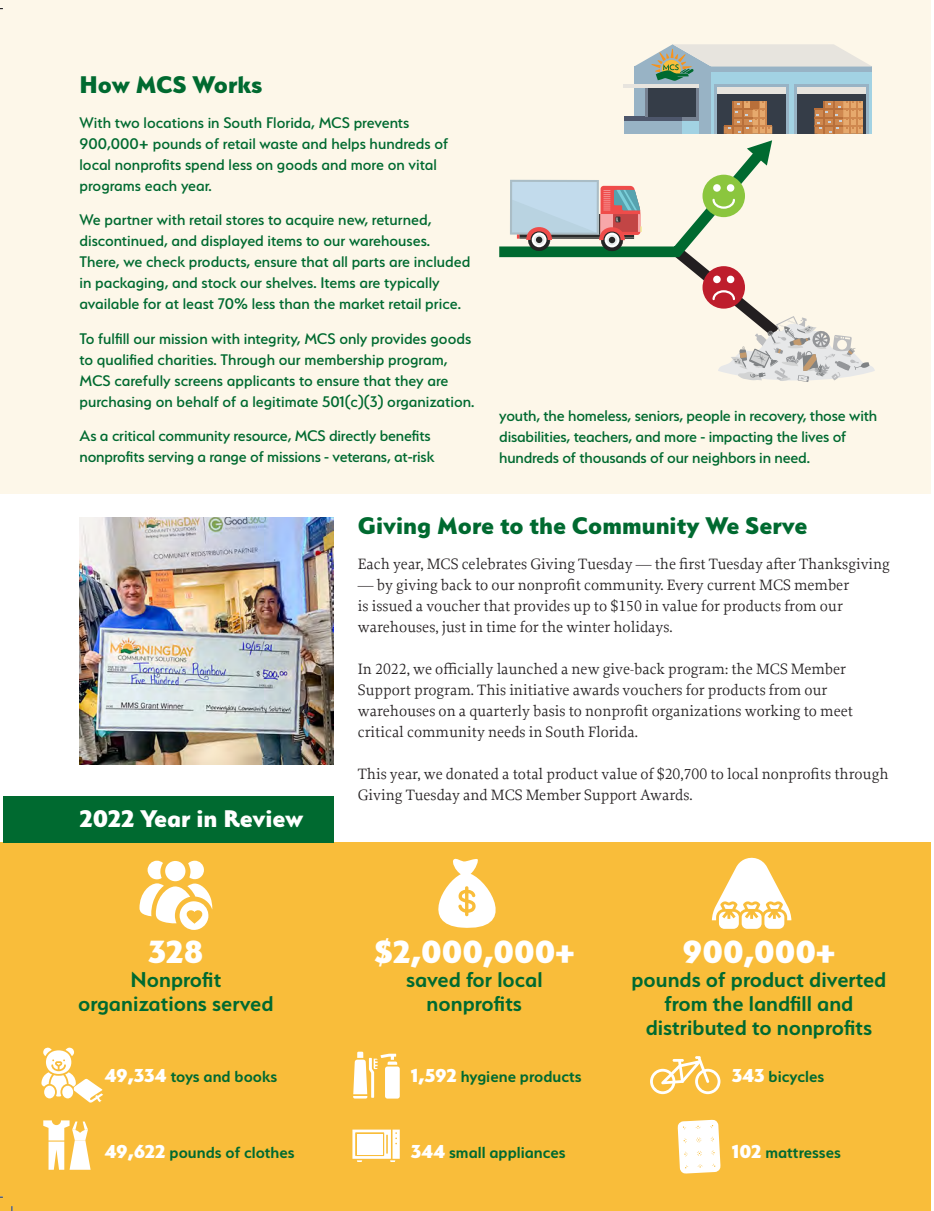
<style>
.page{position:relative;width:934px;height:1211px;background:#fff}
.page>*{position:absolute;margin:0;border:0;box-sizing:border-box;transform-origin:0 0}
.t1{font:800 36px "Serenity";color:#fff}
.t2{font:800 27px "Serenity";color:#006a30}
.t3{font:800 27px "Serenity";letter-spacing:-.005em;color:#fff}
.t4{font:600 24px/24px "Serenity";color:#006a30;text-align:center}
.t5{font:600 18px "Serenity";color:#006a30}
.t6{font:500 17.25px/21px "Serenity";color:#006a30}
.t7{font:15.75px/21px "Proforma";color:#231f20}
.s1{font-weight:800;font-size:21px;color:#fff}
</style>
<div class="page">
<div style="left:0;top:0;width:930px;height:494px;background:#fdf7e9"></div>
<div style="left:0;top:841px;width:930px;height:369px;background:#f9bd3a"></div>
<svg style="left:711px;top:857px;width:80px;height:71px"></svg>
<svg style="left:438px;top:858px;width:58px;height:70px"></svg>
<img style="left:79px;top:517px;width:254px;height:247px">
<div style="left:633px;top:67px;width:238px;height:67px;background:#98b3c5"></div>
<div style="left:711px;top:67px;width:160px;height:67px;background:#a2d2e3"></div>
<div style="left:713px;top:84px;width:75px;height:50px;background:#98b3c5"></div>
<div style="left:716px;top:87px;width:69px;height:47px;background:#353d48"></div>
<div style="left:716px;top:87px;width:69px;height:7px;background:#e7e4de"></div>
<div style="left:793px;top:84px;width:75px;height:50px;background:#98b3c5"></div>
<div style="left:796px;top:87px;width:69px;height:47px;background:#353d48"></div>
<div style="left:796px;top:87px;width:69px;height:7px;background:#e7e4de"></div>
<div style="left:645px;top:87px;width:53px;height:29px;background:#768191"></div>
<div style="left:648px;top:87px;width:48px;height:29px;background:#353d48"></div>
<hr style="left:623px;top:84px;width:75px;height:3px;background:#e7e4de">
<svg style="left:633px;top:44px;width:239px;height:37px"></svg>
<svg style="left:499px;top:101px;width:375px;height:281px"></svg>
<div style="left:3px;top:795px;width:330px;height:47px;background:#006a30"></div>
<svg style="left:353px;top:1051px;width:46px;height:47px"></svg>
<svg style="left:41px;top:1047px;width:62px;height:56px"></svg>
<svg style="left:139px;top:860px;width:73px;height:70px"></svg>
<svg style="left:352px;top:1129px;width:47px;height:33px"></svg>
<svg style="left:677px;top:1119px;width:43px;height:54px;background:#fef7e7"></svg>
<svg style="left:43px;top:1120px;width:48px;height:49px"></svg>
<svg style="left:650px;top:1056px;width:70px;height:38px"></svg>
<p class="t2" style="left:79px;top:69px;width:184px">How MCS Works</p>
<p class="t6" style="left:79px;top:112px;width:370px">With two locations in South Florida, MCS prevents 900,000+ pounds of retail waste and helps hundreds of local nonprofits spend less on goods and more on vital programs each year.</p>
<p class="t6" style="left:79px;top:209px;width:392px">We partner with retail stores to acquire new, returned, discontinued, and displayed items to our warehouses.<br>There, we check products, ensure that all parts are included in packaging, and stock our shelves. Items are typically available for at least 70% less than the market retail price.</p>
<p class="t6" style="left:79px;top:328px;width:396px">To fulfill our mission with integrity, MCS only provides goods to qualified charities. Through our membership program, MCS carefully screens applicants to ensure that they are purchasing on behalf of a legitimate 501(c)(3) organization.</p>
<p class="t6" style="left:79px;top:425px;width:356px">As a critical community resource, MCS directly benefits nonprofits serving a range of missions - veterans, at-risk</p>
<p class="t6" style="left:499px;top:405px;width:379px">youth, the homeless, seniors, people in recovery, those with disabilities, teachers, and more - impacting the lives of hundreds of thousands of our neighbors in need.</p>
<p class="t3" style="left:79px;top:802px;width:225px">2022 Year in Review</p>
<p class="t1" style="left:148px;top:931px;width:57px">328</p>
<p class="t4" style="left:78px;top:967px;width:197px">Nonprofit organizations served</p>
<p class="t2" style="left:358px;top:510px;width:451px">Giving More to the Community We Serve</p>
<p class="t7" style="left:358px;top:553px;width:533px">Each year, MCS celebrates Giving Tuesday — the first Tuesday after Thanksgiving</p>
<p class="t7" style="left:358px;top:574px;width:492px">— by giving back to our nonprofit community. Every current MCS member is issued a voucher that provides up to $150 in value for products from our warehouses, just in time for the winter holidays.</p>
<p class="t7" style="left:358px;top:658px;width:496px">In 2022, we officially launched a new give-back program: the MCS Member Support program. This initiative awards vouchers for products from our warehouses on a quarterly basis to nonprofit organizations working to meet critical community needs in South Florida.</p>
<p class="t7" style="left:358px;top:763px;width:532px">This year, we donated a total product value of $20,700 to local nonprofits through<br>Giving Tuesday and MCS Member Support Awards.</p>
<p class="t1" style="left:374px;top:931px;width:202px">$2,000,000+</p>
<p class="t4" style="left:406px;top:967px;width:138px">saved for local nonprofits</p>
<p class="t1" style="left:682px;top:931px;width:154px">900,000+</p>
<p class="t4" style="left:631px;top:967px;width:256px">pounds of product diverted from the landfill and distributed to nonprofits</p>
<p class="t5" style="left:105px;top:1066px;width:174px"><span class="s1">49,334</span> toys and books</p>
<p class="t5" style="left:410px;top:1066px;width:172px"><span class="s1">1,592</span> hygiene products</p>
<p class="t5" style="left:731px;top:1066px;width:94px"><span class="s1">343</span> bicycles</p>
<p class="t5" style="left:105px;top:1142px;width:191px"><span class="s1">49,622</span> pounds of clothes</p>
<p class="t5" style="left:410px;top:1142px;width:156px"><span class="s1">344</span> small appliances</p>
<p class="t5" style="left:731px;top:1142px;width:110px"><span class="s1">102</span> mattresses</p>
</div>
